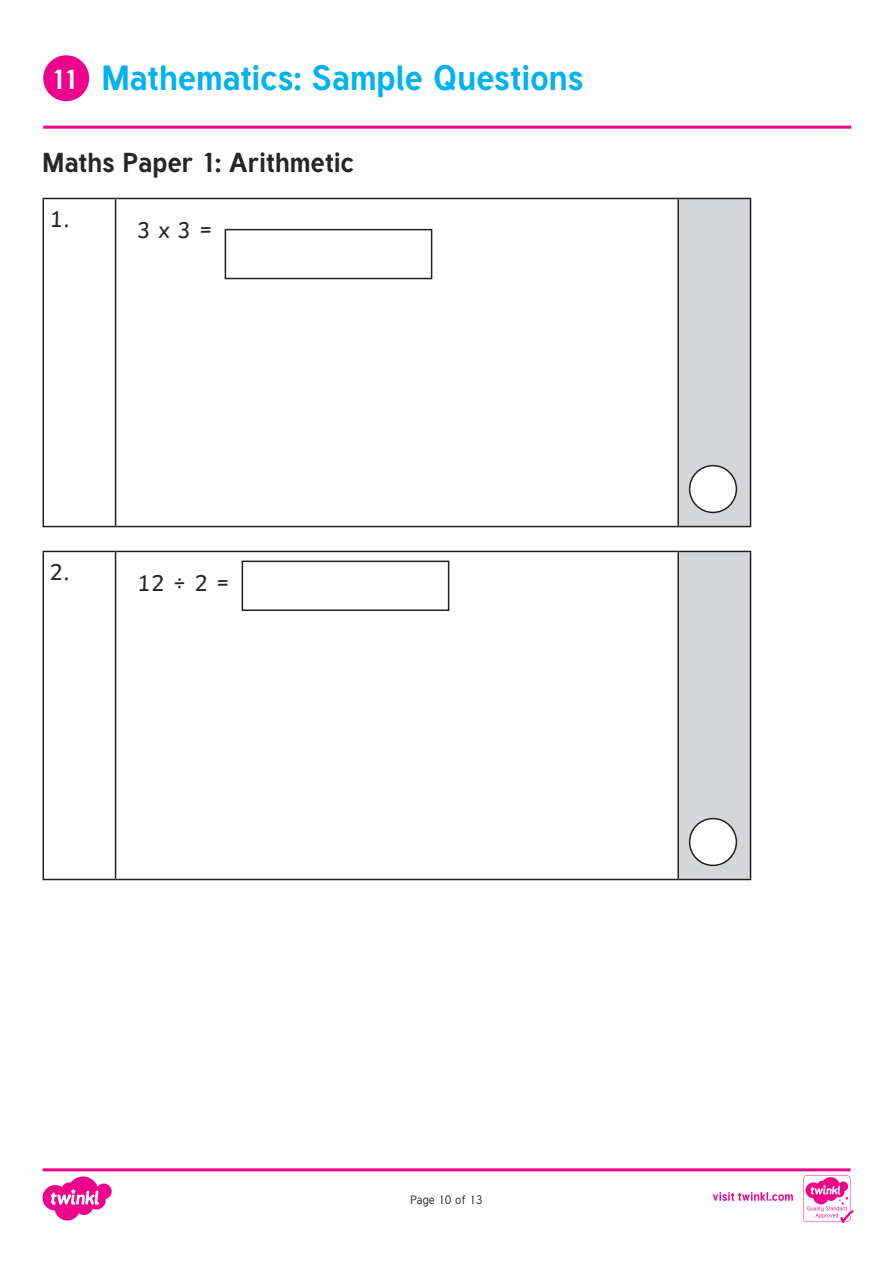
<style>
.page{position:relative;width:893px;height:1263px;background:#fff}
.page>*{position:absolute;margin:0;border:0;box-sizing:border-box;transform-origin:0 0}
.Heading_1{font:700 34.5px "Tuffy";letter-spacing:-.005em;color:#00b3ef}
.Heading_2{font:700 27px "Tuffy";letter-spacing:-.005em;color:#282526}
.Heading_2-2{font:700 27px "Tuffy";color:#fff}
.KS1_Body_Copy{font:24px "Twinkl";color:#282526}
.t1{font:12px "Tuffy";color:#282526}
</style>
<div class="page">
<svg style="left:43px;top:1168px;width:810px;height:55px"></svg>
<hr style="left:43px;top:126px;width:808px;height:3px;background:#ed028c">
<div style="left:43px;top:55px;width:46px;height:46px;background:#ed028c;border-radius:50%"></div>
<div style="left:678px;top:198px;width:72px;height:328px;background:#d5d6d8"></div>
<hr style="left:43px;top:198px;width:73px;height:1px;background:#231f20">
<hr style="left:43px;top:199px;width:1px;height:327px;background:#231f20">
<hr style="left:116px;top:198px;width:562px;height:1px;background:#231f20">
<hr style="left:115px;top:199px;width:1px;height:327px;background:#231f20">
<hr style="left:678px;top:198px;width:73px;height:1px;background:#231f20">
<hr style="left:677px;top:199px;width:2px;height:327px;background:#231f20">
<hr style="left:750px;top:199px;width:1px;height:327px;background:#231f20">
<hr style="left:43px;top:526px;width:73px;height:1px;background:#231f20">
<hr style="left:116px;top:526px;width:562px;height:1px;background:#231f20">
<hr style="left:678px;top:526px;width:73px;height:1px;background:#231f20">
<div style="left:678px;top:551px;width:72px;height:328px;background:#d5d6d8"></div>
<hr style="left:43px;top:551px;width:73px;height:1px;background:#231f20">
<hr style="left:43px;top:552px;width:1px;height:327px;background:#231f20">
<hr style="left:116px;top:551px;width:562px;height:1px;background:#231f20">
<hr style="left:115px;top:552px;width:1px;height:327px;background:#231f20">
<hr style="left:678px;top:551px;width:73px;height:1px;background:#231f20">
<hr style="left:677px;top:552px;width:2px;height:327px;background:#231f20">
<hr style="left:750px;top:552px;width:1px;height:327px;background:#231f20">
<hr style="left:43px;top:879px;width:73px;height:1px;background:#231f20">
<hr style="left:116px;top:879px;width:562px;height:1px;background:#231f20">
<hr style="left:678px;top:879px;width:73px;height:1px;background:#231f20">
<div style="left:225px;top:229px;width:207px;height:50px;border:2px solid #231f20"></div>
<div style="left:242px;top:561px;width:207px;height:50px;border:2px solid #231f20"></div>
<div style="left:690px;top:466px;width:46px;height:46px;background:#fff;border-radius:50%"></div>
<div style="left:689px;top:465px;width:48px;height:48px;border:2px solid #231f20;border-radius:50%"></div>
<div style="left:690px;top:819px;width:46px;height:46px;background:#fff;border-radius:50%"></div>
<div style="left:689px;top:818px;width:48px;height:48px;border:2px solid #231f20;border-radius:50%"></div>
<p class="Heading_2-2" style="left:51px;top:58px;width:29px">11</p>
<p class="Heading_1" style="left:102px;top:51px;width:483px">Mathematics: Sample Questions</p>
<p class="Heading_2" style="left:43px;top:141px;width:313px">Maths Paper 1: Arithmetic</p>
<p class="KS1_Body_Copy" style="left:49px;top:201px;width:22px">1.</p>
<p class="KS1_Body_Copy" style="left:137px;top:212px;width:78px">3 x 3 =</p>
<p class="KS1_Body_Copy" style="left:49px;top:554px;width:22px">2.</p>
<p class="KS1_Body_Copy" style="left:137px;top:565px;width:95px">12 ÷ 2 =</p>
<p class="t1" style="left:410px;top:1192px;width:73px">Page 10 of 13</p>
</div>
